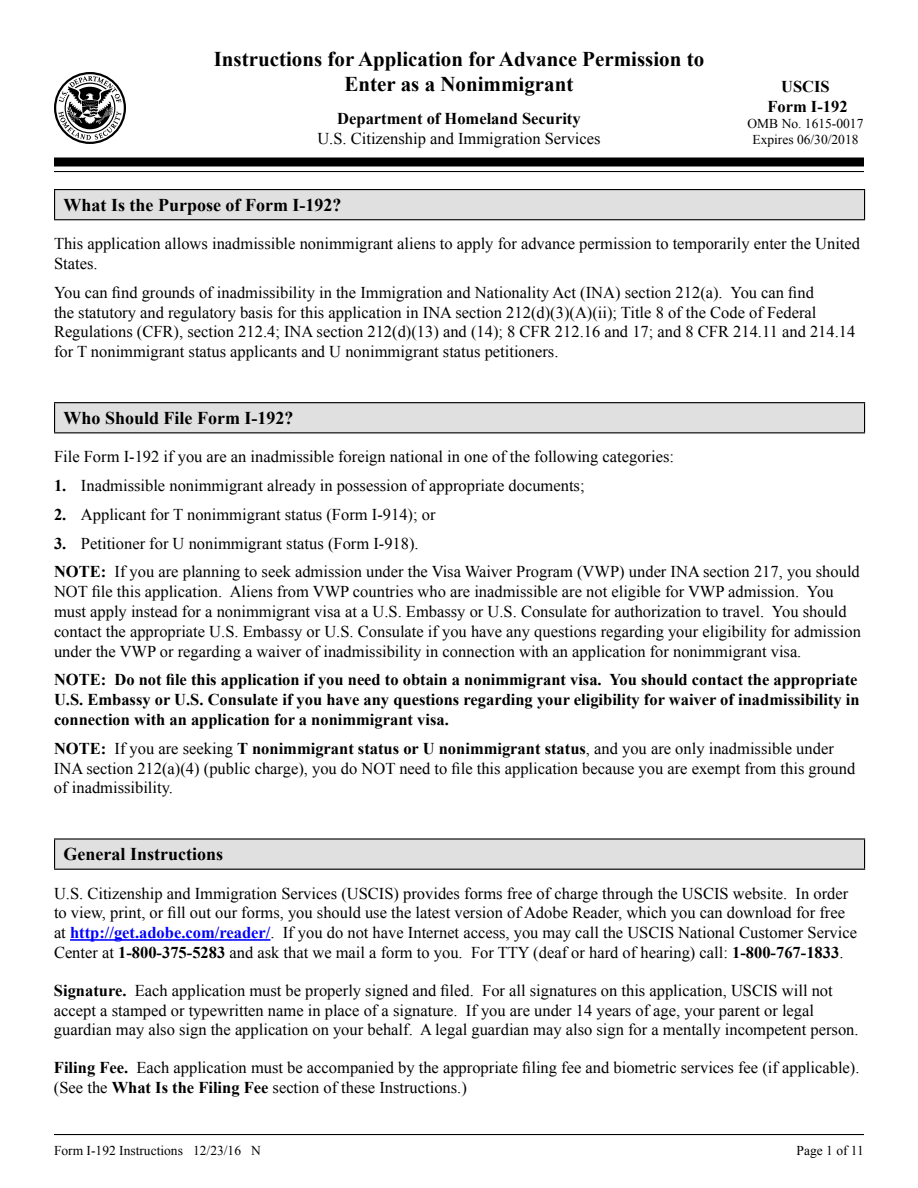
<style>
.page{position:relative;width:918px;height:1188px;background:#fff}
.page>*{position:absolute;margin:0;border:0;box-sizing:border-box;transform-origin:0 0}
.t1{font:700 21px/25.2px "Times New Roman";color:#000;text-align:center}
.t2{font:700 18px "Times New Roman";color:#000}
.t3{font:16.5px/19.8px "Times New Roman";color:#000}
.t4{font:700 16.5px/19.8px "Times New Roman";color:#000;text-align:center}
.t5{font:13.5px/16.2px "Times New Roman";color:#000;text-align:center}
.s1{font-weight:700}
.s2{font-weight:700;color:#00f}
</style>
<div class="page">
<svg style="left:54px;top:72px;width:72px;height:72px"></svg>
<div style="left:54px;top:158px;width:810px;height:8px;background:#000"></div>
<hr style="left:54px;top:171px;width:810px;height:1px;background:#000">
<hr style="left:54px;top:1134px;width:810px;height:1px;background:#000">
<hr style="left:70px;top:939px;width:200px;height:2px;background:#00f">
<div style="left:55px;top:190px;width:810px;height:30px;background:#e0e0e0"></div>
<hr style="left:54px;top:189px;width:811px;height:1px;background:#000">
<svg style="left:54px;top:190px;width:1px;height:29px"></svg>
<svg style="left:864px;top:190px;width:1px;height:29px"></svg>
<hr style="left:54px;top:219px;width:811px;height:1px;background:#000">
<div style="left:55px;top:403px;width:810px;height:30px;background:#e0e0e0"></div>
<hr style="left:54px;top:402px;width:811px;height:1px;background:#000">
<svg style="left:54px;top:403px;width:1px;height:29px"></svg>
<svg style="left:864px;top:403px;width:1px;height:29px"></svg>
<hr style="left:54px;top:432px;width:811px;height:1px;background:#000">
<div style="left:55px;top:839px;width:810px;height:30px;background:#e0e0e0"></div>
<hr style="left:54px;top:838px;width:811px;height:2px;background:#000">
<svg style="left:54px;top:840px;width:1px;height:29px"></svg>
<svg style="left:864px;top:840px;width:1px;height:29px"></svg>
<hr style="left:54px;top:869px;width:811px;height:1px;background:#000">
<p class="t1" style="left:214px;top:46px;width:492px">Instructions for Application for Advance Permission to<br>Enter as a Nonimmigrant</p>
<p class="t4" style="left:337px;top:108px;width:245px">Department of Homeland Security</p>
<p class="t3" style="left:317px;top:128px;width:285px">U.S. Citizenship and Immigration Services</p>
<p class="t4" style="left:767px;top:76px;width:82px">USCIS<br>Form I-192</p>
<p class="t5" style="left:748px;top:115px;width:117px">OMB No. 1615-0017<br>Expires 06/30/2018</p>
<p class="t2" style="left:64px;top:192px;width:279px">What Is the Purpose of Form I-192?</p>
<p class="t3" style="left:54px;top:233px;width:808px">This application allows inadmissible nonimmigrant aliens to apply for advance permission to temporarily enter the United<br>States.</p>
<p class="t3" style="left:54px;top:282px;width:803px">You can find grounds of inadmissibility in the Immigration and Nationality Act (INA) section 212(a). You can find<br>the statutory and regulatory basis for this application in INA section 212(d)(3)(A)(ii); Title 8 of the Code of Federal Regulations (CFR), section 212.4; INA section 212(d)(13) and (14); 8 CFR 212.16 and 17; and 8 CFR 214.11 and 214.14 for T nonimmigrant status applicants and U nonimmigrant status petitioners.</p>
<p class="t2" style="left:64px;top:405px;width:232px">Who Should File Form I-192?</p>
<p class="t3" style="left:54px;top:447px;width:622px">File Form I-192 if you are an inadmissible foreign national in one of the following categories:</p>
<p class="t3" style="left:54px;top:475px;width:532px"><span class="s1">1.</span> Inadmissible nonimmigrant already in possession of appropriate documents;</p>
<p class="t3" style="left:54px;top:504px;width:383px"><span class="s1">2.</span> Applicant for T nonimmigrant status (Form I-914); or</p>
<p class="t3" style="left:54px;top:528px;width:807px;line-height:28.8px"><span class="s1">3.</span> Petitioner for U nonimmigrant status (Form I-918).<br><span class="s1">NOTE:</span> If you are planning to seek admission under the Visa Waiver Program (VWP) under INA section 217, you should</p>
<p class="t3" style="left:54px;top:582px;width:809px">NOT file this application. Aliens from VWP countries who are inadmissible are not eligible for VWP admission. You must apply instead for a nonimmigrant visa at a U.S. Embassy or U.S. Consulate for authorization to travel. You should contact the appropriate U.S. Embassy or U.S. Consulate if you have any questions regarding your eligibility for admission under the VWP or regarding a waiver of inadmissibility in connection with an application for nonimmigrant visa.</p>
<p class="t4" style="left:54px;top:670px;width:807px;text-align:left">NOTE: Do not file this application if you need to obtain a nonimmigrant visa. You should contact the appropriate<br>U.S. Embassy or U.S. Consulate if you have any questions regarding your eligibility for waiver of inadmissibility in connection with an application for a nonimmigrant visa.</p>
<p class="t3" style="left:54px;top:738px;width:803px"><span class="s1">NOTE:</span> If you are seeking <span class="s1">T nonimmigrant status or U nonimmigrant status</span>, and you are only inadmissible under<br>INA section 212(a)(4) (public charge), you do NOT need to file this application because you are exempt from this ground of inadmissibility.</p>
<p class="t2" style="left:64px;top:842px;width:161px">General Instructions</p>
<p class="t3" style="left:54px;top:883px;width:805px">U.S. Citizenship and Immigration Services (USCIS) provides forms free of charge through the USCIS website. In order to view, print, or fill out our forms, you should use the latest version of Adobe Reader, which you can download for free at <span class="s2">http://get.adobe.com/reader/</span>. If you do not have Internet access, you may call the USCIS National Customer Service Center at <span class="s1">1-800-375-5283</span> and ask that we mail a form to you. For TTY (deaf or hard of hearing) call: <span class="s1">1-800-767-1833</span>.</p>
<p class="t3" style="left:54px;top:980px;width:806px"><span class="s1">Signature.</span> Each application must be properly signed and filed. For all signatures on this application, USCIS will not accept a stamped or typewritten name in place of a signature. If you are under 14 years of age, your parent or legal guardian may also sign the application on your behalf. A legal guardian may also sign for a mentally incompetent person.</p>
<p class="t3" style="left:54px;top:1057px;width:807px"><span class="s1">Filing Fee.</span> Each application must be accompanied by the appropriate filing fee and biometric services fee (if applicable). (See the <span class="s1">What Is the Filing Fee</span> section of these Instructions.)</p>
<p class="t5" style="left:54px;top:1142px;width:208px">Form I-192 Instructions 12/23/16 N</p>
<p class="t5" style="left:797px;top:1142px;width:69px">Page 1 of 11</p>
</div>
